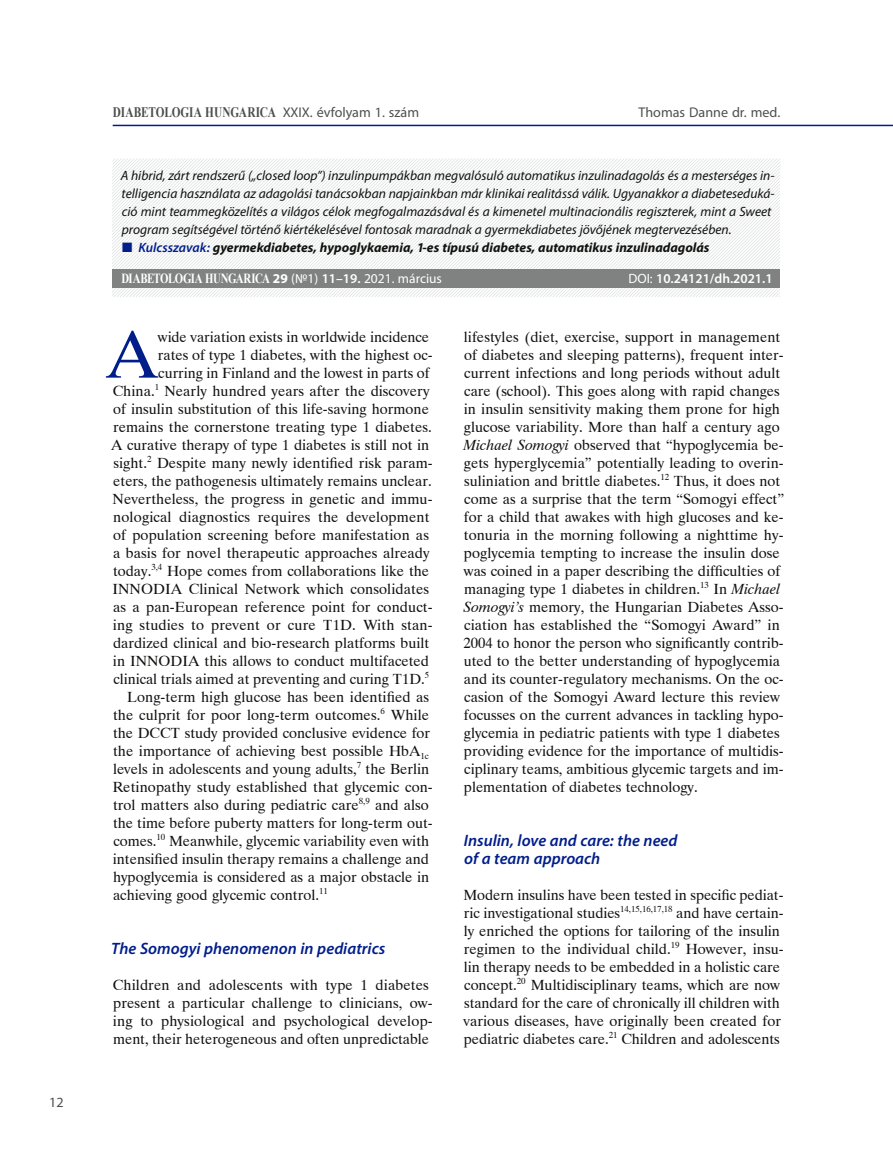
<style>
.page{position:relative;width:893px;height:1161px;background:#fff}
.page>*{position:absolute;margin:0;border:0;box-sizing:border-box;transform-origin:0 0}
.Iniciálé_angol{font:66.75px "Dutch 801 BTWGL4";color:#001e8a}
.Közcím_1{font:italic 600 16.5px/18px "Myriad Pro";color:#001e8a}
.Normál_beütés_nélkül{font:14.7px/18px "Dutch 801 BTWGL4";color:#11110f}
.Iniciálé_angol-2{font:14.7px/18px "Dutch 801 BTWGL4";color:#11110f;text-align:right}
.Normal_angol{font:14.7px/18px "Dutch 801 BTWGL4";color:#11110f}
.t1{font:700 14.55px "Times New Roman";letter-spacing:-.01em;color:#4d4f4e;scale:.78 1}
.t2{font:14.1px "Myriad Pro";color:#4d4f4e}
.Megjelenés{font:700 13.95px "Times New Roman";letter-spacing:-.045em;color:#fff;scale:.78 1}
.Összefoglalás_2__mag{font:italic 13.5px/18px "Myriad Pro";color:#11110f}
.t3{font:italic 700 13.5px "Myriad Pro";color:#11110f}
.Megjelenés-2{font:600 13.5px "Myriad Pro";color:#fff}
.s1{font-family:"Myriad Pro";font-weight:400;font-size:14.1px}
.s2{color:#001e8a}
.s3{font-weight:600;color:#001e8a}
.s4{font-family:"Myriad Pro";font-size:13.5px}
.s5{font-family:"Myriad Pro";font-weight:400;font-size:13.5px}
.s6{font-family:"Myriad Pro";font-weight:600;font-size:13.5px}
.s7{font-weight:400}
.s8{font-style:italic}
</style>
<div class="page">
<svg style="left:112px;top:124px;width:153px;height:173px"></svg>
<svg style="left:297px;top:124px;width:70px;height:173px"></svg>
<svg style="left:398px;top:124px;width:217px;height:173px"></svg>
<svg style="left:615px;top:124px;width:44px;height:173px"></svg>
<svg style="left:659px;top:124px;width:234px;height:173px"></svg>
<svg style="left:755px;top:130px;width:138px;height:167px"></svg>
<svg style="left:780px;top:155px;width:113px;height:142px"></svg>
<svg style="left:787px;top:162px;width:106px;height:135px"></svg>
<hr style="left:113px;top:125px;width:780px;height:1px;background:#001e8a">
<div style="left:113px;top:270px;width:667px;height:18px;background:#808281"></div>
<p class="t2" style="left:49px;top:1094px;width:16px">12</p>
<p class="t1" style="left:113px;top:102px;width:394px">DIABETOLOGIA HUNGARICA <span class="s1">XXIX. évfolyam 1. szám</span></p>
<p class="t2" style="left:639px;top:104px;width:143px">Thomas Danne dr. med.</p>
<p class="Összefoglalás_2__mag" style="left:121px;top:166px;width:655px">A hibrid, zárt rendszerű („closed loop”) inzulinpumpákban megvalósuló automatikus inzulinadagolás és a mesterséges in&shy;telligencia használata az adagolási tanácsokban napjainkban már klinikai realitássá válik. Ugyanakkor a diabeteseduká&shy;ció mint teammegközelítés a világos célok megfogalmazásával és a kimenetel multinacionális regiszterek, mint a Sweet program segítségével történő kiértékelésével fontosak maradnak a gyermekdiabetes jövőjének megtervezésében.</p>
<p class="t3" style="left:122px;top:238px;width:589px"><span class="s2">■</span> <span class="s3">Kulcsszavak:</span> gyermekdiabetes, hypoglykaemia, 1-es típusú diabetes, automatikus inzulinadagolás</p>
<p class="Megjelenés" style="left:121px;top:268px;width:412px">DIABETOLOGIA HUNGARICA <span class="s4">29</span> <span class="s5">(№1)</span> <span class="s6">11–19.</span> <span class="s5">2021. március</span></p>
<p class="Megjelenés-2" style="left:628px;top:270px;width:146px"><span class="s7">DOI:</span> 10.24121/dh.2021.1</p>
<p class="Iniciálé_angol" style="left:106px;top:307px;width:53px">A</p>
<p class="Iniciálé_angol-2" style="left:111px;top:327px;width:323px">wide variation exists in worldwide incidence<br>rates of type 1 diabetes, with the highest oc&shy;curring in Finland and the lowest in parts of<br>China.<sup>1</sup> Nearly hundred years after the discovery of insulin substitution of this life-saving hormone remains the cornerstone treating type 1 diabetes.<br>A curative therapy of type 1 diabetes is still not in sight.<sup>2</sup> Despite many newly identified risk param&shy;eters, the pathogenesis ultimately remains unclear.<br>Nevertheless, the progress in genetic and immu&shy;nological diagnostics requires the development of population screening before manifestation as a basis for novel therapeutic approaches already today.<sup>3,4</sup> Hope comes from collaborations like the INNODIA Clinical Network which consolidates as a pan-European reference point for conduct&shy;ing studies to prevent or cure T1D. With stan&shy;dardized clinical and bio-research platforms built in INNODIA this allows to conduct multifaceted clinical trials aimed at preventing and curing T1D.<sup>5</sup></p>
<p class="Normal_angol" style="left:112px;top:687px;width:322px;text-indent:15px">Long-term high glucose has been identified as the culprit for poor long-term outcomes.<sup>6</sup> While the DCCT study provided conclusive evidence for the importance of achieving best possible HbA<sub>1c </sub>levels in adolescents and young adults,<sup>7</sup> the Berlin Retinopathy study established that glycemic con&shy;trol matters also during pediatric care<sup>8,9</sup> and also the time before puberty matters for long-term out&shy;comes.<sup>10</sup> Meanwhile, glycemic variability even with intensified insulin therapy remains a challenge and hypoglycemia is considered as a major obstacle in achieving good glycemic control.<sup>11</sup></p>
<p class="Közcím_1" style="left:111px;top:939px;width:276px">The Somogyi phenomenon in pediatrics</p>
<p class="Normál_beütés_nélkül" style="left:113px;top:975px;width:321px">Children and adolescents with type 1 diabetes present a particular challenge to clinicians, ow&shy;ing to physiological and psychological develop&shy;ment, their heterogeneous and often unpredictable</p>
<p class="Normál_beütés_nélkül" style="left:463px;top:327px;width:322px">lifestyles (diet, exercise, support in management of diabetes and sleeping patterns), frequent inter&shy;current infections and long periods without adult care (school). This goes along with rapid changes in insulin sensitivity making them prone for high glucose variability. More than half a century ago <span class="s8">Michael Somogyi</span> observed that “hypoglycemia be&shy;gets hyperglycemia” potentially leading to overin&shy;suliniation and brittle diabetes.<sup>12</sup> Thus, it does not come as a surprise that the term “Somogyi effect” for a child that awakes with high glucoses and ke&shy;tonuria in the morning following a nighttime hy&shy;poglycemia tempting to increase the insulin dose was coined in a paper describing the difficulties of managing type 1 diabetes in children.<sup>13</sup> In <span class="s8">Michael Somogyi’s</span> memory, the Hungarian Diabetes Asso&shy;ciation has established the “Somogyi Award” in 2004 to honor the person who significantly contrib&shy;uted to the better understanding of hypoglycemia and its counter-regulatory mechanisms. On the oc&shy;casion of the Somogyi Award lecture this review focusses on the current advances in tackling hypo&shy;glycemia in pediatric patients with type 1 diabetes providing evidence for the importance of multidis&shy;ciplinary teams, ambitious glycemic targets and im&shy;plementation of diabetes technology.</p>
<p class="Közcím_1" style="left:464px;top:831px;width:215px">Insulin, love and care: the need of a team approach</p>
<p class="Normál_beütés_nélkül" style="left:463px;top:885px;width:322px">Modern insulins have been tested in specific pediat&shy;ric investigational studies<sup>14,15,16,17,18</sup> and have certain&shy;ly enriched the options for tailoring of the insulin regimen to the individual child.<sup>19</sup> However, insu&shy;lin therapy needs to be embedded in a holistic care concept.<sup>20</sup> Multidisciplinary teams, which are now standard for the care of chronically ill children with various diseases, have originally been created for pediatric diabetes care.<sup>21</sup> Children and adolescents</p>
</div>
